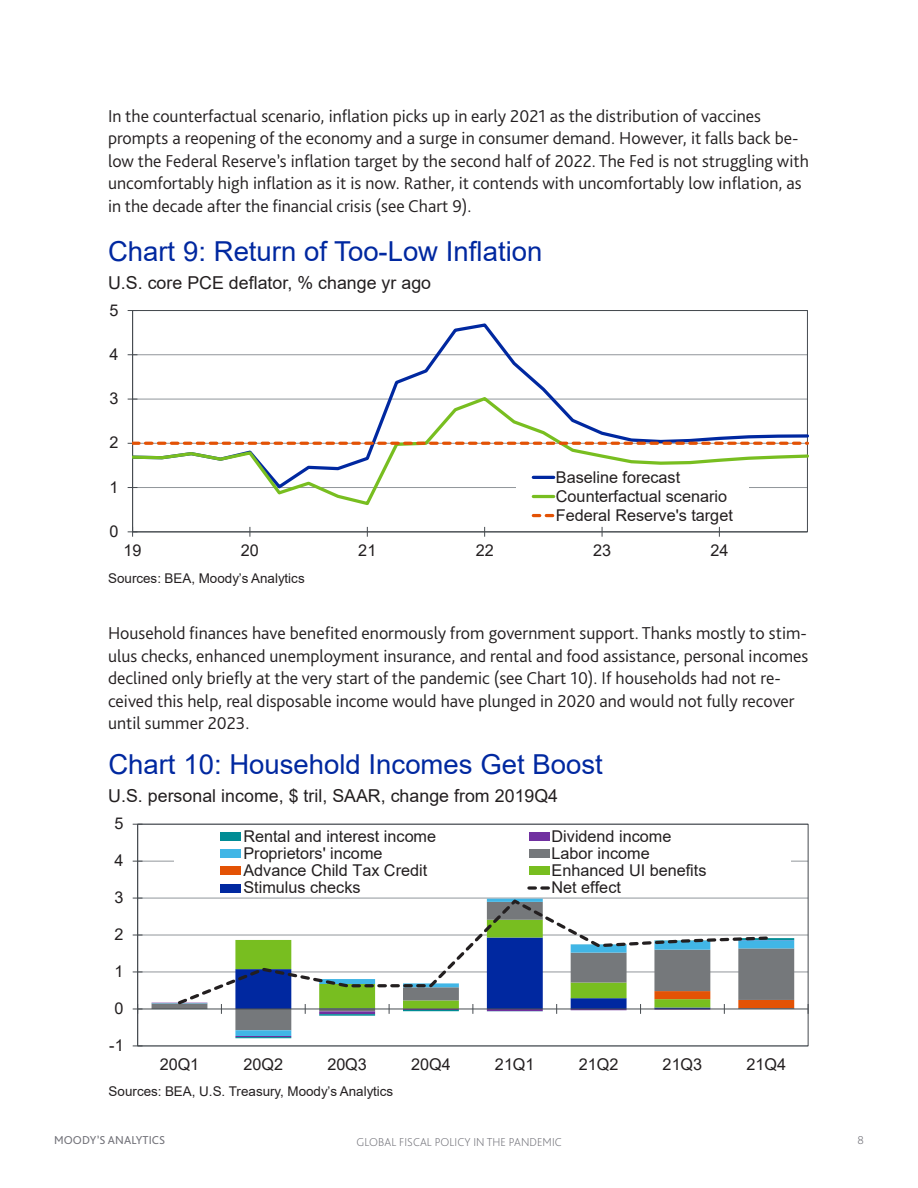
<style>
.page{position:relative;width:918px;height:1188px;background:#fff}
.page>*{position:absolute;margin:0;border:0;box-sizing:border-box;transform-origin:0 0}
.t1{font:27.45px "Arial";color:#0028a0}
.A-Body{font:300 18px/22.5px "Bliss Pro";color:#231f20}
.t2{font:17.85px "Arial";color:#231f20}
.t3{font:16.2px/19px "Arial";color:#231f20}
.t4{font:13.35px "Arial";color:#231f20}
.t5{font:200 12px "Bliss Pro";letter-spacing:.005em;color:#727279}
.t6{font:12px "Bliss Pro";letter-spacing:.005em;color:#727279}
</style>
<div class="page">
<hr style="left:132px;top:311px;width:1px;height:221px;background:#464b50">
<hr style="left:133px;top:531px;width:674px;height:1px;background:#464b50">
<svg style="left:128px;top:527px;width:9px;height:10px"></svg>
<svg style="left:133px;top:322px;width:675px;height:73px"></svg>
<svg style="left:132px;top:395px;width:676px;height:112px"></svg>
<svg style="left:128px;top:442px;width:679px;height:3px;background:#de804c"></svg>
<div style="left:516px;top:468px;width:233px;height:57px;background:#fff"></div>
<hr style="left:533px;top:476px;width:21px;height:3px;background:#0028a0">
<hr style="left:533px;top:495px;width:21px;height:3px;background:#78be20">
<svg style="left:533px;top:514px;width:21px;height:3px"></svg>
<hr style="left:138px;top:1046px;width:670px;height:1px;background:#91969b">
<hr style="left:138px;top:972px;width:670px;height:1px;background:#91969b">
<hr style="left:138px;top:935px;width:670px;height:1px;background:#91969b">
<hr style="left:138px;top:898px;width:670px;height:1px;background:#91969b">
<hr style="left:138px;top:861px;width:670px;height:1px;background:#91969b">
<div style="left:137px;top:824px;width:672px;height:222px;border:1px solid #464b50"></div>
<svg style="left:152px;top:934px;width:642px;height:102px"></svg>
<hr style="left:152px;top:1003px;width:55px;height:1px;background:#7030a0">
<hr style="left:235px;top:1036px;width:56px;height:1px;background:#7030a0">
<hr style="left:235px;top:1037px;width:56px;height:1px;background:#008c95">
<hr style="left:319px;top:1014px;width:56px;height:2px;background:#008c95">
<hr style="left:137px;top:824px;width:1px;height:222px;background:#464b50">
<hr style="left:138px;top:1009px;width:670px;height:1px;background:#464b50">
<svg style="left:133px;top:1004px;width:10px;height:10px"></svg>
<svg style="left:235px;top:938px;width:559px;height:76px"></svg>
<svg style="left:175px;top:897px;width:595px;height:110px"></svg>
<div style="left:174px;top:828px;width:616px;height:69px;background:#fff"></div>
<div style="left:221px;top:833px;width:20px;height:8px;background:#008c95"></div>
<div style="left:529px;top:833px;width:20px;height:8px;background:#7030a0"></div>
<div style="left:221px;top:850px;width:20px;height:8px;background:#41b6e6"></div>
<div style="left:529px;top:850px;width:20px;height:8px;background:#75787b"></div>
<div style="left:221px;top:867px;width:20px;height:8px;background:#e35205"></div>
<div style="left:529px;top:867px;width:20px;height:8px;background:#78be20"></div>
<div style="left:221px;top:884px;width:20px;height:8px;background:#0028a0"></div>
<svg style="left:529px;top:886px;width:20px;height:4px"></svg>
<p class="A-Body" style="left:108px;top:104px;width:702px">In the counterfactual scenario, inflation picks up in early 2021 as the distribution of vaccines prompts a reopening of the economy and a surge in consumer demand. However, it falls back be&shy;low the Federal Reserve’s inflation target by the second half of 2022. The Fed is not struggling with uncomfortably high inflation as it is now. Rather, it contends with uncomfortably low inflation, as in the decade after the financial crisis (see Chart 9).</p>
<p class="t1" style="left:108px;top:232px;width:436px">Chart 9: Return of Too-Low Inflation</p>
<p class="t2" style="left:108px;top:270px;width:325px">U.S. core PCE deflator, % change yr ago</p>
<p class="t3" style="left:110px;top:300px;width:11px">5</p>
<p class="t3" style="left:110px;top:345px;width:11px">4</p>
<p class="t3" style="left:110px;top:389px;width:11px">3</p>
<p class="t3" style="left:110px;top:433px;width:11px">2</p>
<p class="t3" style="left:110px;top:477px;width:11px">1</p>
<p class="t3" style="left:110px;top:522px;width:11px">0</p>
<p class="t3" style="left:556px;top:467px;width:178px">Baseline forecast<br>Counterfactual scenario<br>Federal Reserve's target</p>
<p class="t3" style="left:124px;top:541px;width:20px">19</p>
<p class="t3" style="left:241px;top:541px;width:20px">20</p>
<p class="t3" style="left:358px;top:541px;width:20px">21</p>
<p class="t3" style="left:476px;top:541px;width:20px">22</p>
<p class="t3" style="left:593px;top:541px;width:20px">23</p>
<p class="t3" style="left:710px;top:541px;width:20px">24</p>
<p class="t4" style="left:108px;top:569px;width:198px">Sources: BEA, Moody’s Analytics</p>
<p class="A-Body" style="left:108px;top:621px;width:702px">Household finances have benefited enormously from government support. Thanks mostly to stim&shy;ulus checks, enhanced unemployment insurance, and rental and food assistance, personal incomes declined only briefly at the very start of the pandemic (see Chart 10). If households had not re&shy;ceived this help, real disposable income would have plunged in 2020 and would not fully recover until summer 2023.</p>
<p class="t1" style="left:108px;top:745px;width:496px">Chart 10: Household Incomes Get Boost</p>
<p class="t2" style="left:108px;top:783px;width:451px">U.S. personal income, $ tril, SAAR, change from 2019Q4</p>
<p class="t3" style="left:115px;top:814px;width:11px">5</p>
<p class="t3" style="left:115px;top:851px;width:11px">4</p>
<p class="t3" style="left:115px;top:888px;width:11px">3</p>
<p class="t3" style="left:115px;top:925px;width:11px">2</p>
<p class="t3" style="left:115px;top:962px;width:11px">1</p>
<p class="t3" style="left:115px;top:999px;width:11px">0</p>
<p class="t3" style="left:109px;top:1036px;width:16px">-1</p>
<p class="t3" style="left:243px;top:827px;width:194px">Rental and interest income</p>
<p class="t3" style="left:552px;top:827px;width:121px">Dividend income</p>
<p class="t3" style="left:243px;top:844px;width:141px">Proprietors' income</p>
<p class="t3" style="left:552px;top:844px;width:100px">Labor income</p>
<p class="t3" style="left:243px;top:861px;width:185px">Advance Child Tax Credit</p>
<p class="t3" style="left:552px;top:861px;width:156px">Enhanced UI benefits</p>
<p class="t3" style="left:243px;top:878px;width:119px">Stimulus checks</p>
<p class="t3" style="left:552px;top:878px;width:71px">Net effect</p>
<p class="t3" style="left:160px;top:1055px;width:41px">20Q1</p>
<p class="t3" style="left:244px;top:1055px;width:41px">20Q2</p>
<p class="t3" style="left:327px;top:1055px;width:41px">20Q3</p>
<p class="t3" style="left:411px;top:1055px;width:41px">20Q4</p>
<p class="t3" style="left:495px;top:1055px;width:41px">21Q1</p>
<p class="t3" style="left:579px;top:1055px;width:41px">21Q2</p>
<p class="t3" style="left:663px;top:1055px;width:41px">21Q3</p>
<p class="t3" style="left:746px;top:1055px;width:41px">21Q4</p>
<p class="t4" style="left:109px;top:1082px;width:286px">Sources: BEA, U.S. Treasury, Moody’s Analytics</p>
<p class="t6" style="left:54px;top:1133px;width:113px">MOODY’S ANALYTICS</p>
<p class="t5" style="left:357px;top:1134px;width:207px">GLOBAL FISCAL POLICY IN THE PANDEMIC</p>
<p class="t5" style="left:857px;top:1133px;width:8px">8</p>
</div>
